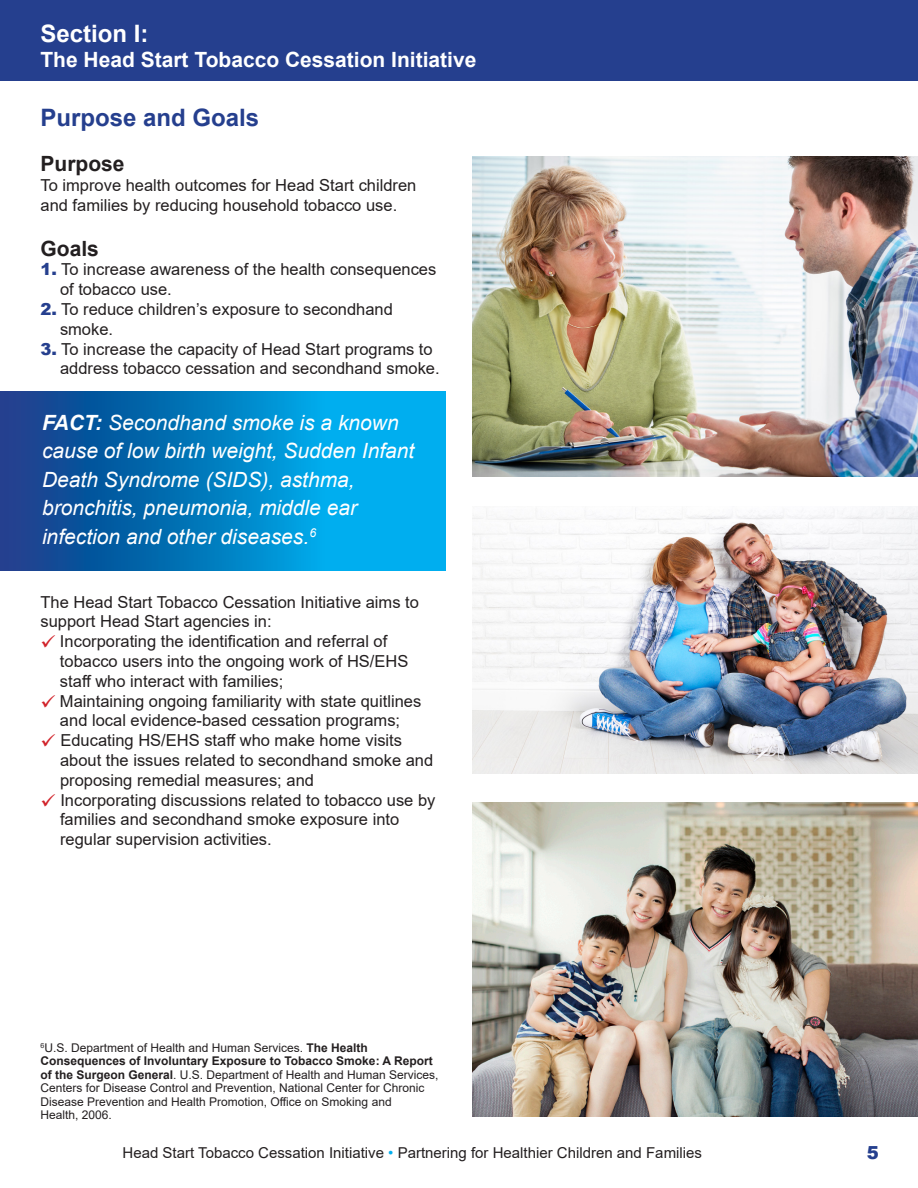
<style>
.page{position:relative;width:918px;height:1188px;background:#fff}
.page>*{position:absolute;margin:0;border:0;box-sizing:border-box;transform-origin:0 0}
.t1{font:700 24px "Arial";color:#253f8e}
.t2{font:700 24px "Arial";color:#fff}
.t3{font:italic 21px/28.5px "Arial";color:#fff}
.t4{font:700 21px "Arial";color:#fff}
.t5{font:700 21px "Arial";color:#231f20}
.t6{font:900 18px "Arial";color:#253f8e}
.t7{font:16.5px/19.8px "Arial";color:#231f20}
.t8{font:15px "Arial";color:#231f20}
.t9{font:12px/13.5px "Arial";color:#231f20}
.s1{font-weight:900;color:#253f8e}
.s2{font-weight:700}
.s3{color:#d1232a}
.s4{color:#00aeef}
</style>
<div class="page">
<div style="left:0;top:0;width:918px;height:81px;background:#253f8e"></div>
<svg style="left:0;top:392px;width:446px;height:179px;background:#047fc3"></svg>
<img style="left:472px;top:802px;width:446px;height:315px">
<img style="left:472px;top:506px;width:446px;height:267px">
<img style="left:472px;top:156px;width:446px;height:320px">
<h1 class="t2" style="left:40px;top:17px;width:110px">Section I:</h1>
<p class="t4" style="left:40px;top:45px;width:438px">The Head Start Tobacco Cessation Initiative</p>
<h1 class="t1" style="left:40px;top:101px;width:220px">Purpose and Goals</h1>
<p class="t5" style="left:40px;top:149px;width:86px">Purpose</p>
<p class="t7" style="left:40px;top:175px;width:377px">To improve health outcomes for Head Start children and families by reducing household tobacco use.</p>
<p class="t5" style="left:40px;top:233px;width:60px">Goals</p>
<p class="t7" style="left:60px;top:260px;width:378px;text-indent:-20px"><span class="s1">1.</span> To increase awareness of the health consequences of tobacco use.</p>
<p class="t7" style="left:60px;top:299px;width:335px;text-indent:-20px"><span class="s1">2.</span> To reduce children’s exposure to secondhand smoke.</p>
<p class="t7" style="left:60px;top:339px;width:381px;text-indent:-20px"><span class="s1">3.</span> To increase the capacity of Head Start programs to address tobacco cessation and secondhand smoke.</p>
<p class="t3" style="left:42px;top:409px;width:374px"><span class="s2">FACT:</span> Secondhand smoke is a known cause of low birth weight, Sudden Infant Death Syndrome (SIDS), asthma, bronchitis, pneumonia, middle ear infection and other diseases.<sup>6</sup></p>
<p class="t7" style="left:40px;top:592px;width:380px">The Head Start Tobacco Cessation Initiative aims to support Head Start agencies in:</p>
<p class="t7" style="left:60px;top:631px;width:350px;text-indent:-19px"><span class="s3">✓</span> Incorporating the identification and referral of tobacco users into the ongoing work of HS/EHS staff who interact with families;</p>
<p class="t7" style="left:40px;top:691px;width:382px;text-align:center"><span class="s3">✓</span> Maintaining ongoing familiarity with state quitlines and local evidence-based cessation programs;</p>
<p class="t7" style="left:60px;top:730px;width:375px;text-indent:-20px"><span class="s3">✓</span> Educating HS/EHS staff who make home visits about the issues related to secondhand smoke and proposing remedial measures; and</p>
<p class="t7" style="left:60px;top:790px;width:377px;text-indent:-20px"><span class="s3">✓</span> Incorporating discussions related to tobacco use by families and secondhand smoke exposure into regular supervision activities.</p>
<p class="t9" style="left:40px;top:1041px;width:400px"><sup>6</sup>U.S. Department of Health and Human Services. <span class="s2">The Health Consequences of Involuntary Exposure to Tobacco Smoke: A Report of the Surgeon General</span>. U.S. Department of Health and Human Services, Centers for Disease Control and Prevention, National Center for Chronic Disease Prevention and Health Promotion, Office on Smoking and<br>Health, 2006.</p>
<p class="t8" style="left:123px;top:1143px;width:581px">Head Start Tobacco Cessation Initiative <span class="s4">•</span> Partnering for Healthier Children and Families</p>
<p class="t6" style="left:867px;top:1140px;width:14px">5</p>
</div>
